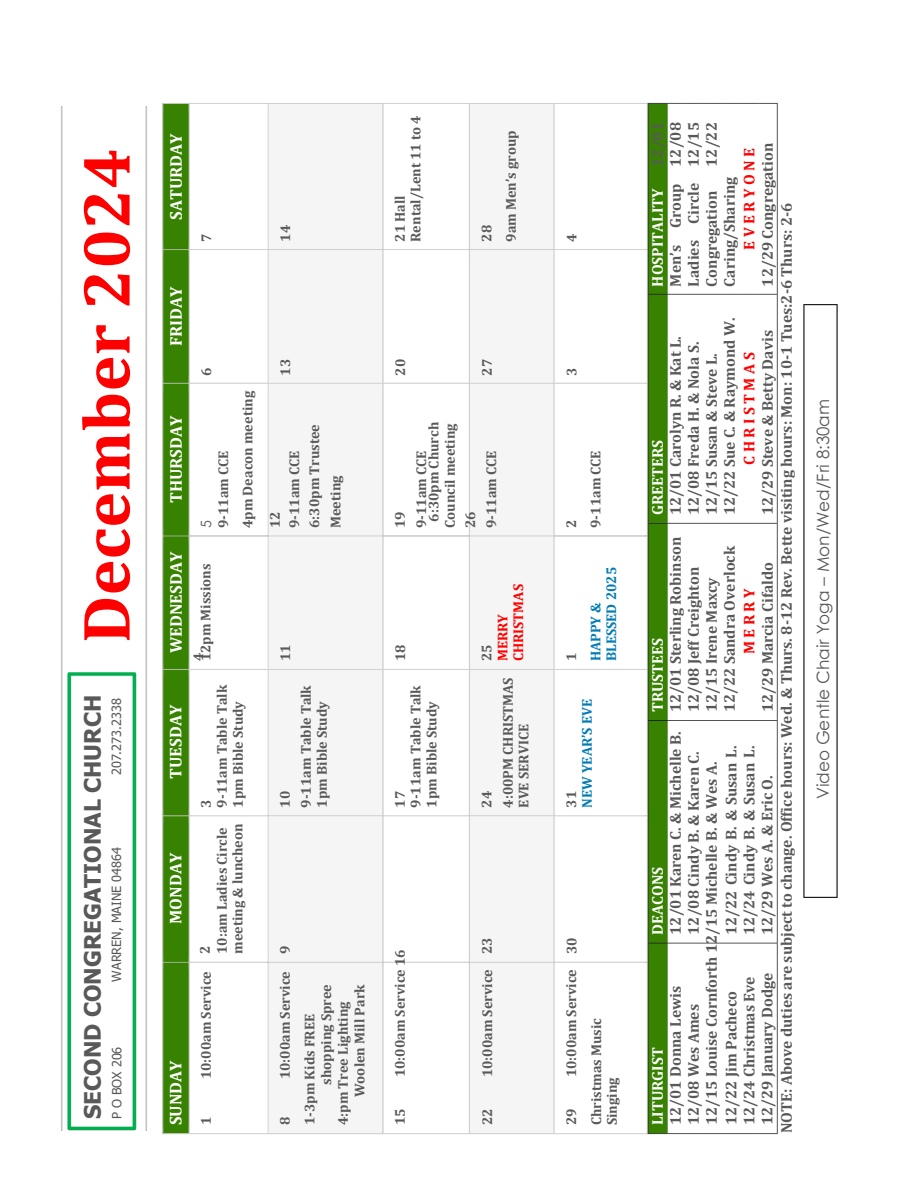
<style>
.page{position:relative;width:918px;height:1188px;background:#fff}
.page>*{position:absolute;margin:0;border:0;box-sizing:border-box;transform-origin:0 0}
.t1{font:700 67.8px "Cambria";color:#f00}
.t2{font:700 22.65px "Tahoma";color:#595959}
.t3{font:700 16.95px "Cambria";color:#fff}
.t4{font:16.95px "Century Gothic";color:#595959}
.t5{font:700 15.45px/18px "Cambria";color:#595959}
.t6{font:700 15.45px "Cambria";letter-spacing:.22em;color:#f00}
.t7{font:700 15.45px "Cambria";color:#fff}
.t8{font:700 14.1px/15.9px "Cambria";color:#595959}
.t9{font:700 14.1px/15.9px "Cambria";color:#007bb8}
.t10{font:700 14.1px/15.9px "Cambria";color:#f00}
.t11{font:14.1px "Century Gothic";color:#595959}
.t12{font:12.75px "Tahoma";color:#595959}
.s1{color:#595959}
.s2{color:#fff}
</style>
<div class="page">
<img style="left:803px;top:304px;width:35px;height:594px">
<img style="left:61px;top:106px;width:86px;height:1025px">
<img style="left:162px;top:102px;width:616px;height:1033px">
<h1 class="t1" style="left:65px;top:643px;width:496px;rotate:-90deg">December 2024</h1>
<h3 class="t2" style="left:78px;top:1119px;width:426px;rotate:-90deg">SECOND CONGREGATIONAL CHURCH</h3>
<h4 class="t12" style="left:108px;top:775px;width:78px;rotate:-90deg">207.273.2338</h4>
<h4 class="t12" style="left:108px;top:982px;width:136px;rotate:-90deg">WARREN, MAINE 04864</h4>
<p class="t12" style="left:109px;top:1119px;width:74px;rotate:-90deg">P O BOX 206</p>
<p class="t3" style="left:166px;top:220px;width:88px;rotate:-90deg">SATURDAY</p>
<p class="t8" style="left:198px;top:242px;width:10px;rotate:-90deg">7</p>
<h6 class="t8" style="left:392px;top:242px;width:128px;rotate:-90deg">21 Hall<br>Rental/Lent 11 to 4</h6>
<p class="t8" style="left:474px;top:242px;width:113px;line-height:24.3px;rotate:-90deg">28<br>9am Men’s group</p>
<p class="t8" style="left:277px;top:242px;width:18px;rotate:-90deg">14</p>
<p class="t8" style="left:563px;top:242px;width:10px;rotate:-90deg">4</p>
<p class="t3" style="left:166px;top:346px;width:61px;rotate:-90deg">FRIDAY</p>
<h2 class="t3" style="left:166px;top:503px;width:89px;rotate:-90deg">THURSDAY</h2>
<p class="t3" style="left:166px;top:653px;width:103px;rotate:-90deg">WEDNESDAY</p>
<p class="t3" style="left:165px;top:779px;width:76px;rotate:-90deg">TUESDAY</p>
<p class="t3" style="left:165px;top:924px;width:72px;rotate:-90deg">MONDAY</p>
<p class="t3" style="left:165px;top:1125px;width:66px;rotate:-90deg">SUNDAY</p>
<p class="t8" style="left:198px;top:376px;width:10px;rotate:-90deg">6</p>
<p class="t8" style="left:211px;top:528px;width:139px;line-height:24.3px;rotate:-90deg">9-11am CCE<br>4pm Deacon meeting</p>
<h3 class="t11" style="left:195px;top:528px;width:9px;rotate:-90deg">5</h3>
<p class="t8" style="left:197px;top:661px;width:99px;rotate:-90deg">12pm Missions</p>
<p class="t8" style="left:190px;top:661px;width:10px;rotate:-90deg">4</p>
<p class="t8" style="left:198px;top:808px;width:124px;rotate:-90deg">3<br>9-11am Table Talk<br>1pm Bible Study</p>
<p class="t8" style="left:214px;top:954px;width:128px;rotate:-90deg">10:am Ladies Circle</p>
<p class="t8" style="left:230px;top:954px;width:132px;rotate:-90deg">meeting &amp; luncheon</p>
<p class="t8" style="left:197px;top:954px;width:10px;rotate:-90deg">2</p>
<h3 class="t8" style="left:198px;top:1079px;width:110px;rotate:-90deg">10:00am Service</h3>
<p class="t8" style="left:198px;top:1125px;width:10px;rotate:-90deg">1</p>
<p class="t8" style="left:392px;top:376px;width:18px;rotate:-90deg">20</p>
<p class="t8" style="left:479px;top:376px;width:18px;rotate:-90deg">27</p>
<p class="t8" style="left:277px;top:376px;width:18px;rotate:-90deg">13</p>
<p class="t8" style="left:563px;top:376px;width:10px;rotate:-90deg">3</p>
<p class="t8" style="left:267px;top:528px;width:18px;rotate:-90deg">12</p>
<h3 class="t8" style="left:286px;top:528px;width:79px;rotate:-90deg">9-11am CCE</h3>
<h3 class="t8" style="left:306px;top:528px;width:105px;rotate:-90deg">6:30pm Trustee</h3>
<p class="t8" style="left:327px;top:528px;width:54px;rotate:-90deg">Meeting</p>
<p class="t8" style="left:392px;top:528px;width:18px;rotate:-90deg">19</p>
<p class="t8" style="left:425px;top:522px;width:101px;rotate:-90deg">6:30pm Church</p>
<h6 class="t8" style="left:442px;top:528px;width:106px;rotate:-90deg">Council meeting</h6>
<p class="t8" style="left:413px;top:528px;width:79px;rotate:-90deg">9-11am CCE</p>
<h6 class="t8" style="left:462px;top:528px;width:18px;rotate:-90deg">26</h6>
<p class="t8" style="left:483px;top:528px;width:79px;rotate:-90deg">9-11am CCE</p>
<p class="t8" style="left:277px;top:661px;width:18px;rotate:-90deg">11</p>
<p class="t8" style="left:392px;top:661px;width:18px;rotate:-90deg">18</p>
<p class="t10" style="left:478px;top:661px;width:79px;rotate:-90deg"><span class="s1">25<br></span>MERRY<br>CHRISTMAS</p>
<p class="t8" style="left:277px;top:808px;width:18px;rotate:-90deg">10</p>
<p class="t8" style="left:298px;top:808px;width:124px;rotate:-90deg">9-11am Table Talk</p>
<p class="t8" style="left:314px;top:808px;width:108px;rotate:-90deg">1pm Bible Study</p>
<p class="t8" style="left:392px;top:808px;width:124px;rotate:-90deg">17<br>9-11am Table Talk<br>1pm Bible Study</p>
<p class="t8" style="left:476px;top:808px;width:132px;line-height:21.1px;rotate:-90deg">24<br>4:00PM CHRISTMAS</p>
<p class="t8" style="left:516px;top:808px;width:85px;rotate:-90deg">EVE SERVICE</p>
<p class="t8" style="left:559px;top:528px;width:79px;line-height:24.3px;rotate:-90deg">2<br>9-11am CCE</p>
<p class="t9" style="left:603px;top:661px;width:96px;rotate:-90deg">BLESSED 2025</p>
<p class="t9" style="left:559px;top:661px;width:61px;line-height:24.3px;rotate:-90deg"><span class="s1">1<br></span>HAPPY &amp;</p>
<p class="t9" style="left:563px;top:808px;width:110px;rotate:-90deg"><span class="s1">31<br></span>NEW YEAR’S EVE</p>
<p class="t8" style="left:277px;top:954px;width:10px;rotate:-90deg">9</p>
<p class="t8" style="left:277px;top:1079px;width:110px;rotate:-90deg">10:00am Service</p>
<p class="t8" style="left:277px;top:1125px;width:10px;rotate:-90deg">8</p>
<p class="t8" style="left:351px;top:1097px;width:114px;rotate:-90deg">Woolen Mill Park</p>
<p class="t8" style="left:318px;top:1085px;width:102px;rotate:-90deg">shopping Spree</p>
<p class="t8" style="left:335px;top:1125px;width:125px;rotate:-90deg">4:pm Tree Lighting</p>
<p class="t8" style="left:302px;top:1125px;width:113px;rotate:-90deg">1-3pm Kids FREE</p>
<p class="t8" style="left:392px;top:1077px;width:130px;rotate:-90deg">10:00am Service 16</p>
<p class="t8" style="left:392px;top:1125px;width:18px;rotate:-90deg">15</p>
<p class="t8" style="left:479px;top:954px;width:18px;rotate:-90deg">23</p>
<h3 class="t8" style="left:564px;top:954px;width:18px;rotate:-90deg">30</h3>
<h3 class="t8" style="left:479px;top:1077px;width:110px;rotate:-90deg">10:00am Service</h3>
<p class="t8" style="left:479px;top:1125px;width:18px;rotate:-90deg">22</p>
<p class="t8" style="left:563px;top:1077px;width:110px;rotate:-90deg">10:00am Service</p>
<p class="t8" style="left:563px;top:1125px;width:18px;rotate:-90deg">29</p>
<p class="t8" style="left:588px;top:1125px;width:108px;rotate:-90deg">Christmas Music</p>
<h3 class="t8" style="left:604px;top:1125px;width:49px;rotate:-90deg">Singing</h3>
<p class="t5" style="left:648px;top:287px;width:166px;text-align:justify;text-indent:120px;rotate:-90deg">12/01<br>Men’s Group 12/08<br>Ladies Circle 12/15<br>Congregation</p>
<p class="t5" style="left:702px;top:167px;width:46px;rotate:-90deg">12/22</p>
<h4 class="t5" style="left:758px;top:287px;width:145px;rotate:-90deg">12/29 Congregation</h4>
<h4 class="t6" style="left:740px;top:250px;width:103px;rotate:-90deg">EVERYONE</h4>
<p class="t5" style="left:720px;top:287px;width:111px;rotate:-90deg">Caring/Sharing</p>
<p class="t7" style="left:648px;top:287px;width:100px;rotate:-90deg">HOSPITALITY</p>
<h4 class="t5" style="left:777px;top:1133px;width:932px;rotate:-90deg">NOTE: Above duties are subject to change. Office hours: Wed. &amp; Thurs. 8-12 Rev. Bette visiting hours: Mon: 10-1 Tues:2-6 Thurs: 2-6</h4>
<p class="t5" style="left:648px;top:515px;width:199px;rotate:-90deg"><span class="s2">GREETERS<br></span>12/01 Carolyn R. &amp; Kat L.<br>12/08 Freda H. &amp; Nola S.<br>12/15 Susan &amp; Steve L.<br>12/22 Sue C. &amp; Raymond W.</p>
<h3 class="t5" style="left:758px;top:515px;width:187px;rotate:-90deg">12/29 Steve &amp; Betty Davis</h3>
<h3 class="t6" style="left:740px;top:465px;width:114px;rotate:-90deg">CHRISTMAS</h3>
<p class="t5" style="left:648px;top:712px;width:177px;rotate:-90deg"><span class="s2">TRUSTEES<br></span>12/01 Sterling Robinson<br>12/08 Jeff Creighton<br>12/15 Irene Maxcy<br>12/22 Sandra Overlock</p>
<h4 class="t5" style="left:758px;top:712px;width:152px;rotate:-90deg">12/29 Marcia Cifaldo</h4>
<h4 class="t6" style="left:740px;top:654px;width:67px;rotate:-90deg">MERRY</h4>
<p class="t5" style="left:648px;top:935px;width:205px;rotate:-90deg"><span class="s2">DEACONS<br></span>12/01 Karen C. &amp; Michelle B.<br>12/08 Cindy B. &amp; Karen C.</p>
<h4 class="t5" style="left:722px;top:935px;width:190px;text-align:justify;rotate:-90deg">12/22 Cindy B. &amp; Susan L.<br>12/24 Cindy B. &amp; Susan L.<br>12/29 Wes A. &amp; Eric O.</h4>
<h6 class="t5" style="left:648px;top:1125px;width:365px;rotate:-90deg"><span class="s2">LITURGIST<br></span>12/01 Donna Lewis<br>12/08 Wes Ames<br>12/15 Louise Cornforth 12/15 Michelle B. &amp; Wes A.</h6>
<p class="t5" style="left:722px;top:1125px;width:154px;rotate:-90deg">12/22 Jim Pacheco<br>12/24 Christmas Eve<br>12/29 January Dodge</p>
<h4 class="t4" style="left:810px;top:799px;width:402px;rotate:-90deg">Video Gentle Chair Yoga – Mon/Wed/Fri 8:30am</h4>
</div>
